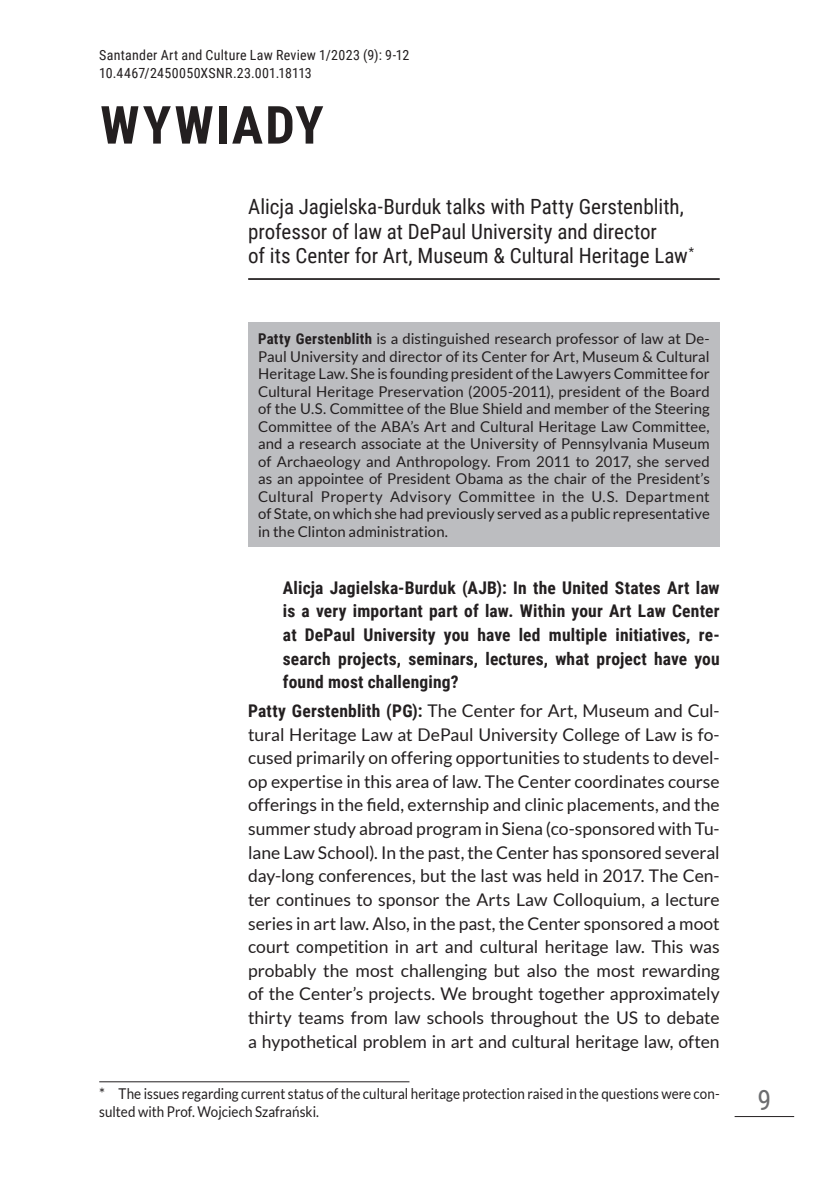
<style>
.page{position:relative;width:819px;height:1191px;background:#fff}
.page>*{position:absolute;margin:0;border:0;box-sizing:border-box;transform-origin:0 0}
.RR1{font:700 52.5px "Roboto Condensed";letter-spacing:.04em;color:#231f20}
.pagina{font:28px "Roboto Condensed";color:#6c6d70}
._1-_art_autor{font:21px/24.5px "Roboto Condensed";color:#231f20}
.Wywiad_odp{font:17.5px/23.6px "Lato";letter-spacing:-.005em;color:#231f20;text-align:justify}
.Wywiad_pytanie{font:700 17.5px/23.6px "Roboto Condensed";letter-spacing:.01em;color:#231f20;text-align:justify}
.notka{font:14.88px/17.5px "Lato";color:#231f20;text-align:justify}
._6-przypisy{font:14.88px/17.5px "Lato";letter-spacing:.005em;color:#231f20}
.DOI{font:14px "Roboto Condensed";letter-spacing:.015em;color:#231f20}
.s1{font-family:"Roboto Condensed";font-weight:700}
</style>
<div class="page">
<hr style="left:734px;top:1116px;width:60px;height:1px;background:#231f20">
<div style="left:248px;top:322px;width:471px;height:225px;background:#bcbdc0"></div>
<hr style="left:248px;top:278px;width:471px;height:2px;background:#231f20">
<hr style="left:99px;top:1081px;width:310px;height:1px;background:#231f20">
<p class="DOI" style="left:99px;top:45px;width:311px">Santander Art and Culture Law Review 1/2023 (9): 9-12</p>
<p class="DOI" style="left:99px;top:63px;width:214px">10.4467/2450050XSNR.23.001.18113</p>
<p class="RR1" style="left:100px;top:88px;width:225px">WYWIADY</p>
<p class="_1-_art_autor" style="left:248px;top:194px;width:447px">Alicja Jagielska-Burduk talks with Patty Gerstenblith, professor of law at DePaul University and director<br>of its Center for Art, Museum &amp; Cultural Heritage Law<sup>*</sup></p>
<p class="notka" style="left:258px;top:330px;width:453px"><span class="s1">Patty Gerstenblith</span> is a distinguished research professor of law at De-Paul University and director of its Center for Art, Museum &amp; Cultural Heritage Law. She is founding president of the Lawyers Committee for Cultural Heritage Preservation (2005-2011), president of the Board of the U.S. Committee of the Blue Shield and member of the Steering Committee of the ABA’s Art and Cultural Heritage Law Committee, and a research associate at the University of Pennsylvania Museum of Archaeology and Anthropology. From 2011 to 2017, she served as an appointee of President Obama as the chair of the President’s Cultural Property Advisory Committee in the U.S. Department of State, on which she had previously served as a public representative in the Clinton administration.</p>
<p class="Wywiad_pytanie" style="left:283px;top:575px;width:438px">Alicja Jagielska-Burduk (AJB): In the United States Art law is a very important part of law. Within your Art Law Center at DePaul University you have led multiple initiatives, re&shy;search projects, seminars, lectures, what project have you found most challenging?</p>
<p class="Wywiad_odp" style="left:248px;top:698px;width:473px"><span class="s1">Patty Gerstenblith (PG):</span> The Center for Art, Museum and Cul&shy;tural Heritage Law at DePaul University College of Law is fo&shy;cused primarily on offering opportunities to students to devel&shy;op expertise in this area of law. The Center coordinates course offerings in the field, externship and clinic placements, and the summer study abroad program in Siena (co-sponsored with Tu&shy;lane Law School). In the past, the Center has sponsored several day-long conferences, but the last was held in 2017. The Cen&shy;ter continues to sponsor the Arts Law Colloquium, a lecture series in art law. Also, in the past, the Center sponsored a moot court competition in art and cultural heritage law. This was probably the most challenging but also the most rewarding of the Center’s projects. We brought together approximately thirty teams from law schools throughout the US to debate a hypothetical problem in art and cultural heritage law, often</p>
<p class="_6-przypisy" style="left:99px;top:1084px;width:622px">* The issues regarding current status of the cultural heritage protection raised in the questions were con&shy;sulted with Prof. Wojciech Szafrański.</p>
<p class="pagina" style="left:757px;top:1080px;width:15px">9</p>
</div>
